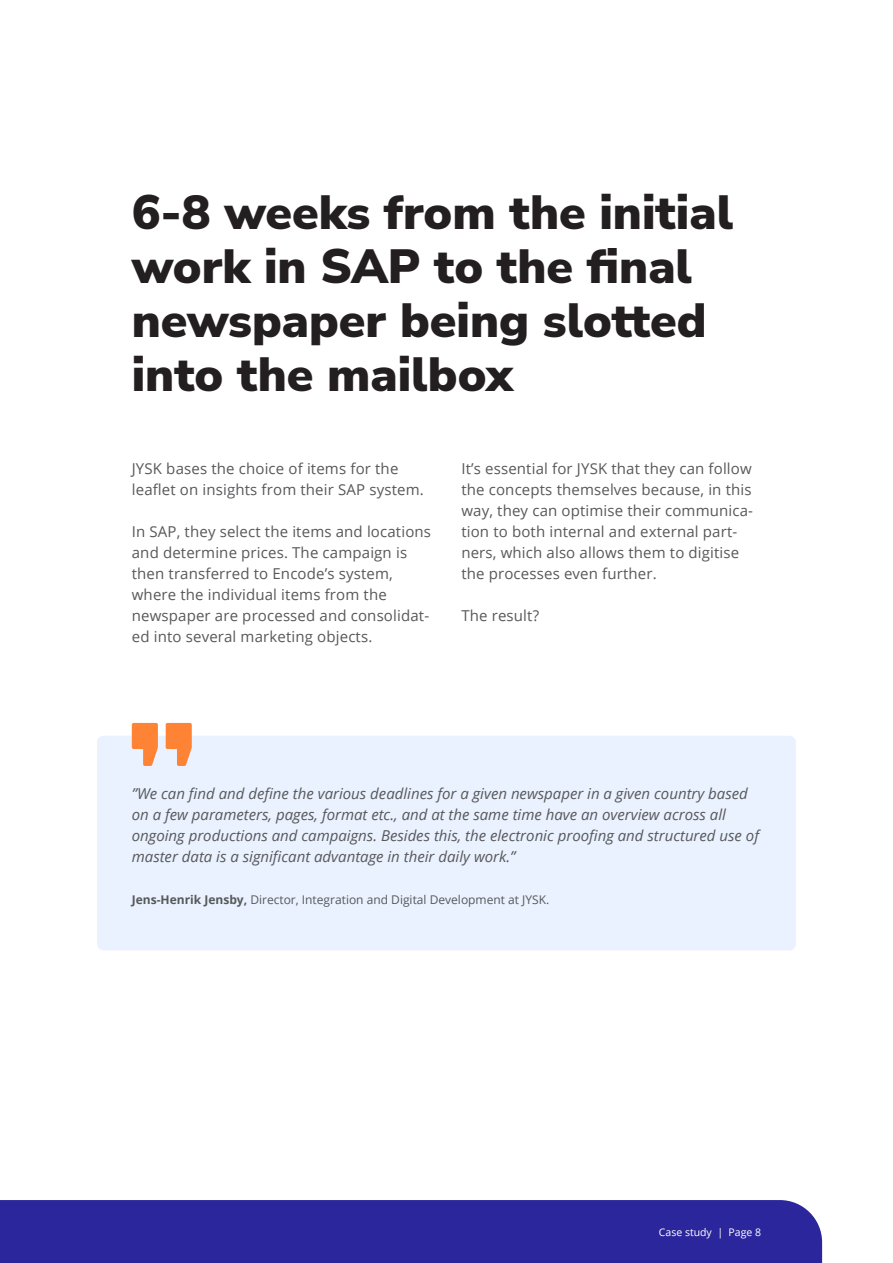
<style>
.page{position:relative;width:893px;height:1263px;background:#fff}
.page>*{position:absolute;margin:0;border:0;box-sizing:border-box;transform-origin:0 0}
.Rubrik{font:900 48px/54px "Nunito Sans";color:#231f20}
.Brødtekst{font:15px/21px "Open Sans";letter-spacing:.01em;color:#57585a}
.Citat{font:italic 15px/21px "Open Sans";color:#57585a}
.Brødtekst_1_column{font:12px "Open Sans";color:#57585a}
.t1{font:10.5px "Open Sans";color:#fff}
.s1{font-weight:700}
</style>
<div class="page">
<div style="left:0;top:1200px;width:822px;height:63px;background:#2b269c"></div>
<div style="left:97px;top:736px;width:699px;height:214px;background:#eaf2ff;border-radius:7px"></div>
<svg style="left:132px;top:723px;width:26px;height:43px"></svg>
<svg style="left:166px;top:723px;width:26px;height:43px"></svg>
<p class="Rubrik" style="left:132px;top:183px;width:603px">6-8 weeks from the initial work in SAP to the final newspaper being slotted into the mailbox</p>
<p class="Brødtekst" style="left:132px;top:458px;width:293px">JYSK bases the choice of items for the leaflet on insights from their SAP system.</p>
<p class="Brødtekst" style="left:132px;top:521px;width:301px">In SAP, they select the items and locations and determine prices. The campaign is then transferred to Encode’s system, where the individual items from the newspaper are processed and consolidat&shy;ed into several marketing objects.</p>
<p class="Brødtekst" style="left:461px;top:458px;width:293px">It’s essential for JYSK that they can follow the concepts themselves because, in this way, they can optimise their communica&shy;tion to both internal and external part&shy;ners, which also allows them to digitise the processes even further.</p>
<p class="Brødtekst" style="left:461px;top:605px;width:79px">The result?</p>
<p class="Citat" style="left:132px;top:783px;width:629px">”We can find and define the various deadlines for a given newspaper in a given country based on a few parameters, pages, format etc., and at the same time have an overview across all ongoing productions and campaigns. Besides this, the electronic proofing and structured use of master data is a significant advantage in their daily work.”</p>
<p class="Brødtekst_1_column" style="left:132px;top:891px;width:419px"><span class="s1">Jens-Henrik Jensby,</span> Director, Integration and Digital Development at JYSK.</p>
<p class="t1" style="left:659px;top:1224px;width:104px">Case study | Page 8</p>
</div>
